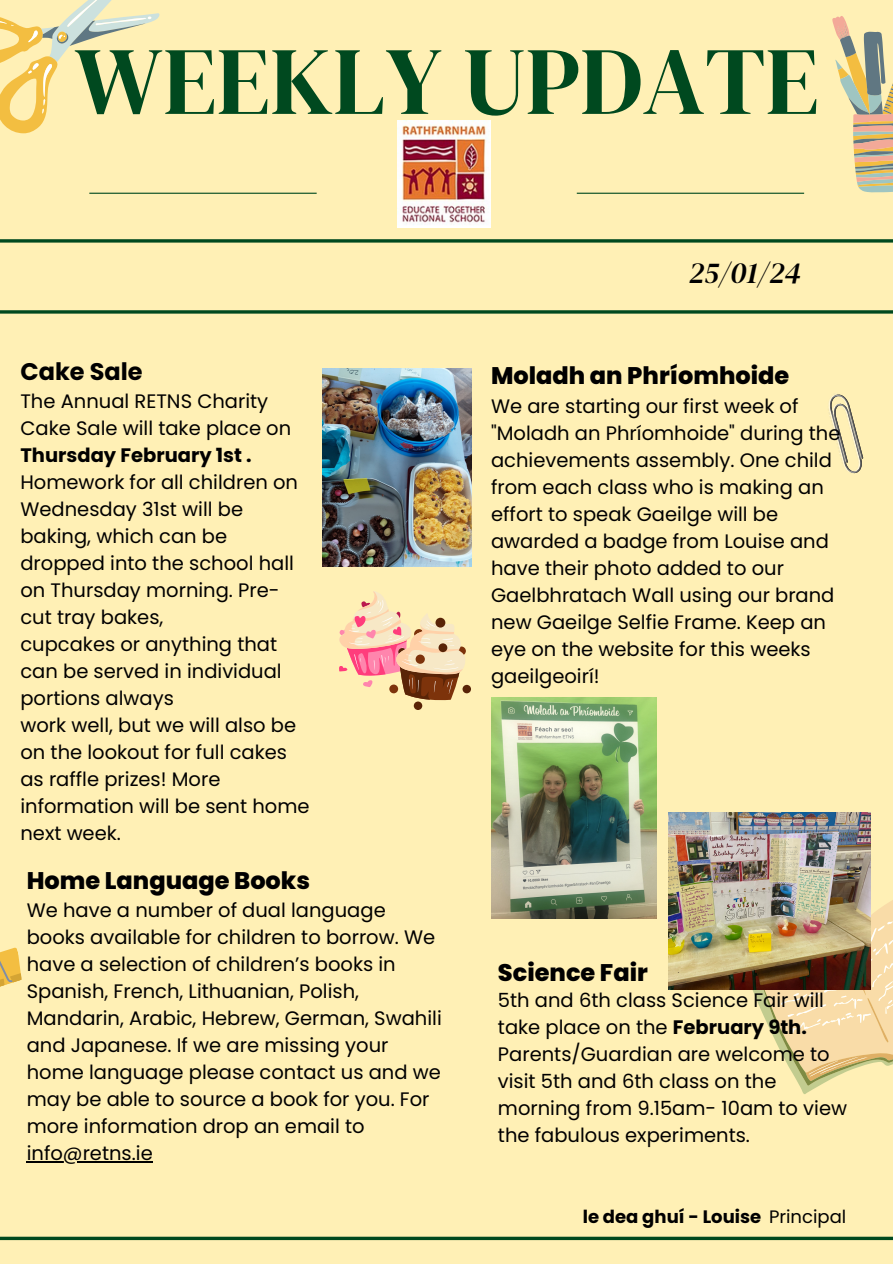
<style>
.page{position:relative;width:893px;height:1264px;background:#fff}
.page>*{position:absolute;margin:0;border:0;box-sizing:border-box;transform-origin:0 0}
.t1{font:96.3px "DM Serif Display";color:#00491f}
.t2{font:italic 30px "DM Serif Display";color:#000}
.t3{font:800 24px "Poppins";color:#000}
.t4{font:700 24px "Poppins";color:#000}
.t5{font:19.5px/27px "Poppins";color:#000}
.t6{font:700 18px "Poppins";color:#000}
.s1{font-weight:700}
.s2{font-weight:400}
</style>
<div class="page">
<div style="left:0;top:0;width:892px;height:1263px;background:#fff0b5"></div>
<hr style="left:89px;top:193px;width:227px;height:1px;background:#00491f">
<hr style="left:0;top:239px;width:892px;height:3px;background:#00491f">
<hr style="left:0;top:310px;width:892px;height:3px;background:#00491f">
<hr style="left:0;top:1236px;width:892px;height:3px;background:#00491f">
<hr style="left:576px;top:193px;width:228px;height:1px;background:#00491f">
<svg style="left:743px;top:889px;width:149px;height:205px"></svg>
<svg style="left:0;top:0;width:159px;height:133px"></svg>
<img style="left:828px;top:394px;width:36px;height:80px">
<svg style="left:832px;top:16px;width:60px;height:176px"></svg>
<svg style="left:0;top:947px;width:22px;height:40px"></svg>
<img style="left:397px;top:121px;width:93px;height:107px">
<img style="left:491px;top:697px;width:165px;height:221px">
<img style="left:323px;top:369px;width:148px;height:198px">
<img style="left:668px;top:812px;width:202px;height:177px">
<svg style="left:339px;top:591px;width:132px;height:119px"></svg>
<hr style="left:27px;top:1161px;width:126px;height:1px;background:#000">
<p class="t1" style="left:74px;top:14px;width:746px">WEEKLY UPDATE</p>
<p class="t4" style="left:20px;top:355px;width:124px">Cake Sale</p>
<p class="t5" style="left:20px;top:388px;width:272px">The Annual RETNS Charity<br>Cake Sale will take place on<br><span class="s1">Thursday February 1st .</span></p>
<p class="t5" style="left:20px;top:469px;width:279px">Homework for all children on<br>Wednesday 31st will be baking, which can be</p>
<p class="t5" style="left:20px;top:550px;width:275px">dropped into the school hall on Thursday morning. Pre&shy;cut tray bakes,</p>
<p class="t5" style="left:20px;top:631px;width:263px">cupcakes or anything that can be served in individual portions always</p>
<p class="t5" style="left:20px;top:712px;width:290px">work well, but we will also be on the lookout for full cakes as raffle prizes! More information will be sent home next week.</p>
<p class="t3" style="left:27px;top:863px;width:285px">Home Language Books</p>
<p class="t5" style="left:27px;top:896px;width:416px">We have a number of dual language books available for children to borrow. We have a selection of children’s books in Spanish, French, Lithuanian, Polish, Mandarin, Arabic, Hebrew, German, Swahili and Japanese. If we are missing your home language please contact us and we may be able to source a book for you. For more information drop an email to</p>
<p class="t5" style="left:27px;top:1139px;width:127px">info@retns.ie</p>
<p class="t2" style="left:689px;top:252px;width:113px">25/01/24</p>
<p class="t3" style="left:491px;top:359px;width:299px">Moladh an Phríomhoide</p>
<p class="t5" style="left:491px;top:392px;width:351px">We are starting our first week of "Moladh an Phríomhoide" during the achievements assembly. One child from each class who is making an effort to speak Gaeilge will be awarded a badge from Louise and have their photo added to our<br>Gaelbhratach Wall using our brand new Gaeilge Selfie Frame. Keep an eye on the website for this weeks gaeilgeoirí!</p>
<p class="t3" style="left:498px;top:956px;width:151px">Science Fair</p>
<p class="t5" style="left:498px;top:986px;width:350px">5th and 6th class Science Fair will take place on the <span class="s1">February 9th.<br></span>Parents/Guardian are welcome to visit 5th and 6th class on the morning from 9.15am- 10am to view the fabulous experiments.</p>
<p class="t6" style="left:582px;top:1203px;width:265px">le dea ghuí - Louise <span class="s2">Principal</span></p>
</div>
